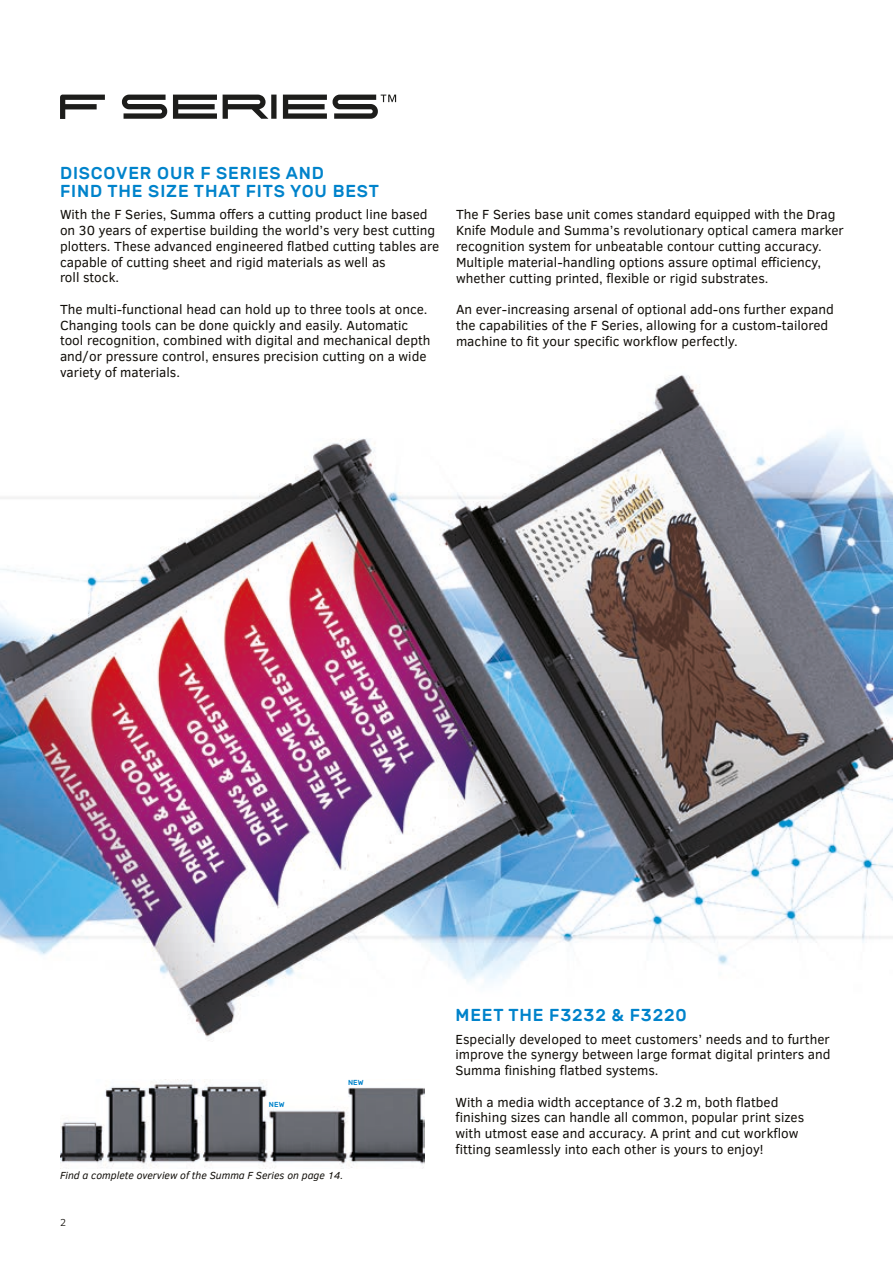
<style>
.page{position:relative;width:893px;height:1263px;background:#fff}
.page>*{position:absolute;margin:0;border:0;box-sizing:border-box;transform-origin:0 0}
.t1{font:500 17.25px/18px "Rubik";letter-spacing:.05em;color:#0083cb}
.t2{font:13.5px/15.8px "Clear Sans";color:#100d08}
.t3{font:italic 10.5px "Clear Sans";color:#100d08}
.t4{font:300 10.35px "Clear Sans";color:#100d08}
.t5{font:500 7.2px "Rubik";letter-spacing:.025em;color:#0083cb}
</style>
<div class="page">
<svg style="left:122px;top:95px;width:274px;height:24px"></svg>
<svg style="left:60px;top:95px;width:45px;height:24px"></svg>
<img style="left:60px;top:1079px;width:364px;height:89px">
<img style="left:0;top:375px;width:893px;height:666px">
<p class="t1" style="left:60px;top:164px;width:321px">DISCOVER OUR F SERIES AND<br>FIND THE SIZE THAT FITS YOU BEST</p>
<p class="t2" style="left:60px;top:207px;width:381px">With the F Series, Summa offers a cutting product line based on 30 years of expertise building the world’s very best cutting plotters. These advanced engineered flatbed cutting tables are capable of cutting sheet and rigid materials as well as<br>roll stock.</p>
<p class="t2" style="left:60px;top:301px;width:372px">The multi-functional head can hold up to three tools at once.<br>Changing tools can be done quickly and easily. Automatic tool recognition, combined with digital and mechanical depth and/or pressure control, ensures precision cutting on a wide variety of materials.</p>
<p class="t2" style="left:456px;top:207px;width:389px">The F Series base unit comes standard equipped with the Drag Knife Module and Summa’s revolutionary optical camera marker recognition system for unbeatable contour cutting accuracy.<br>Multiple material-handling options assure optimal efficiency, whether cutting printed, flexible or rigid substrates.</p>
<p class="t2" style="left:456px;top:301px;width:379px">An ever-increasing arsenal of optional add-ons further expand the capabilities of the F Series, allowing for a custom-tailored machine to fit your specific workflow perfectly.</p>
<p class="t5" style="left:269px;top:1101px;width:17px">NEW</p>
<p class="t5" style="left:348px;top:1078px;width:17px">NEW</p>
<p class="t3" style="left:60px;top:1168px;width:285px">Find a complete overview of the Summa F Series on page 14.</p>
<p class="t4" style="left:60px;top:1215px;width:7px">2</p>
<p class="t1" style="left:455px;top:1007px;width:233px">MEET THE F3232 &amp; F3220</p>
<p class="t2" style="left:455px;top:1031px;width:377px;text-align:justify">Especially developed to meet customers’ needs and to further improve the synergy between large format digital printers and Summa finishing flatbed systems.</p>
<p class="t2" style="left:455px;top:1094px;width:350px">With a media width acceptance of 3.2 m, both flatbed finishing sizes can handle all common, popular print sizes with utmost ease and accuracy. A print and cut workflow fitting seamlessly into each other is yours to enjoy!</p>
</div>
